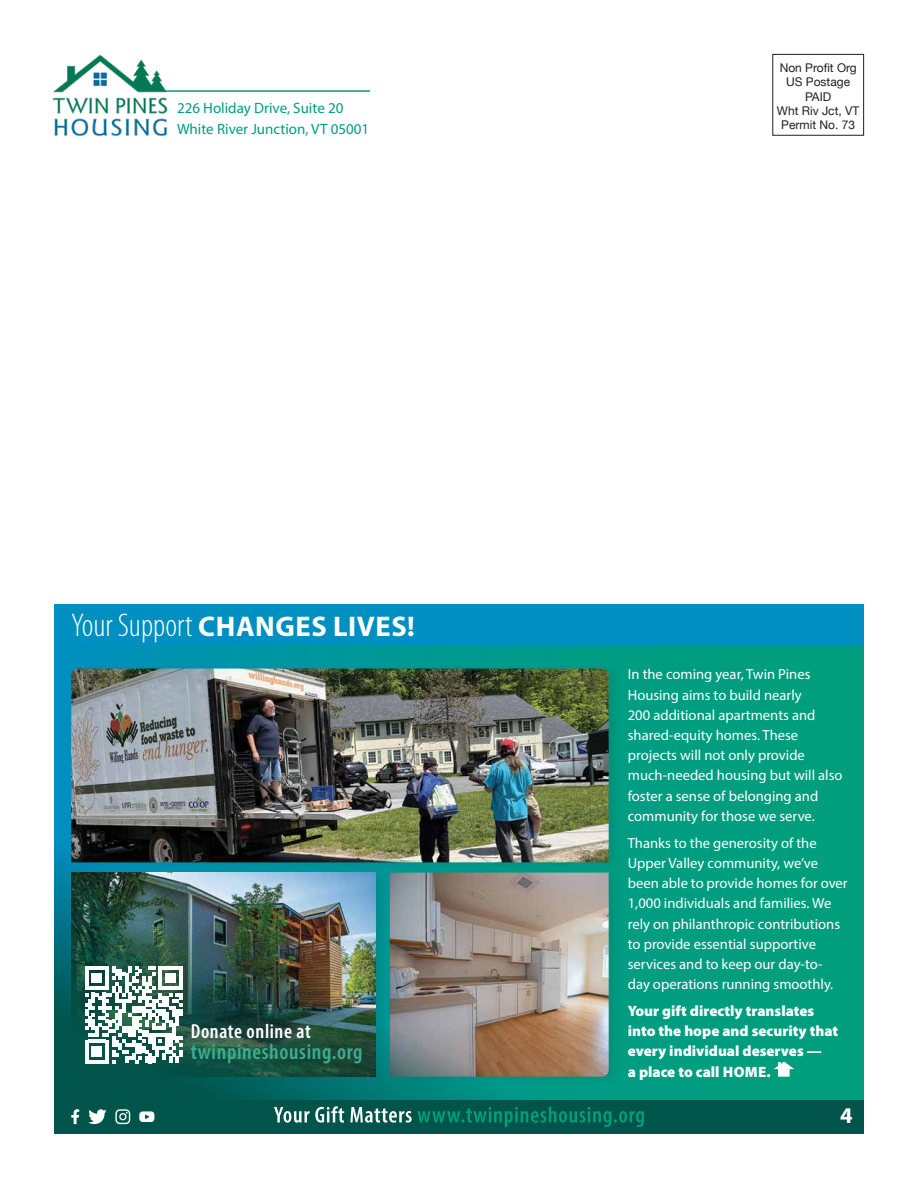
<style>
.page{position:relative;width:918px;height:1188px;background:#fff}
.page>*{position:absolute;margin:0;border:0;box-sizing:border-box;transform-origin:0 0}
.t1{font:700 28.5px "Myriad Pro";letter-spacing:.02em;color:#fff}
.t2{font:700 22.5px "Myriad Pro";color:#fff}
.t3{font:600 condensed 22.05px "Myriad Pro";letter-spacing:.03em;color:#3bae94}
.t4{font:600 condensed 20.4px "Myriad Pro";letter-spacing:.03em;color:#fff}
.t5{font:900 15px/20.2px "Myriad Pro";color:#fff}
.t6{font:15px/21px "Myriad Pro";color:#009e7c}
.t7{font:14.7px/20.2px "Myriad Pro";color:#fff}
.t8{font:12px/14.4px "Helvetica Neue";color:#231f20;text-align:center}
.s1{font-weight:300;font-stretch:condensed;font-size:33px}
</style>
<div class="page">
<div style="left:54px;top:604px;width:810px;height:42px;background:#008fc1"></div>
<img style="left:52px;top:54px;width:116px;height:83px">
<div style="left:772px;top:54px;width:92px;height:82px;border:1px solid #231f20"></div>
<hr style="left:164px;top:90px;width:206px;height:2px;background:#009e7c">
<div style="left:54px;top:1099px;width:810px;height:35px;background:#00544a"></div>
<svg style="left:115px;top:1109px;width:15px;height:15px"></svg>
<svg style="left:71px;top:1109px;width:8px;height:15px"></svg>
<svg style="left:88px;top:1109px;width:18px;height:16px"></svg>
<svg style="left:139px;top:1111px;width:15px;height:11px"></svg>
<svg style="left:274px;top:1106px;width:370px;height:21px"></svg>
<div style="left:54px;top:646px;width:810px;height:453px;background:linear-gradient(to right,#0091b7,#00a171)"></div>
<div style="left:389px;top:867px;width:234px;height:219px;background:#019780"></div>
<img style="left:572px;top:873px;width:37px;height:204px">
<div style="left:70px;top:663px;width:553px;height:209px;background:#231f20;opacity:.09"></div>
<img style="left:71px;top:669px;width:538px;height:193px">
<img style="left:54px;top:839px;width:518px;height:261px">
<svg style="left:85px;top:966px;width:97px;height:97px"></svg>
<svg style="left:774px;top:1062px;width:20px;height:15px"></svg>
<p class="t6" style="left:177px;top:97px;width:194px">226 Holiday Drive, Suite 20<br>White River Junction, VT 05001</p>
<h1 class="t1" style="left:71px;top:607px;width:345px"><span class="s1">Your Support</span> CHANGES LIVES!</h1>
<h3 class="t4" style="left:191px;top:1019px;width:122px">Donate online at</h3>
<h3 class="t3" style="left:191px;top:1038px;width:173px">twinpineshousing.org</h3>
<p class="t8" style="left:777px;top:61px;width:84px">Non Profit Org<br>US Postage<br>PAID<br>Wht Riv Jct, VT<br>Permit No. 73</p>
<p class="t7" style="left:628px;top:664px;width:216px">In the coming year, Twin Pines<br>Housing aims to build nearly<br>200 additional apartments and shared-equity homes. These projects will not only provide much-needed housing but will also foster a sense of belonging and community for those we serve.</p>
<p class="t7" style="left:628px;top:833px;width:221px">Thanks to the generosity of the Upper Valley community, we’ve been able to provide homes for over 1,000 individuals and families. We rely on philanthropic contributions to provide essential supportive services and to keep our day-to&shy;day operations running smoothly.</p>
<p class="t5" style="left:628px;top:1000px;width:212px">Your gift directly translates into the hope and security that every individual deserves —<br>a place to call HOME.</p>
<h2 class="t2" style="left:840px;top:1101px;width:14px">4</h2>
</div>
